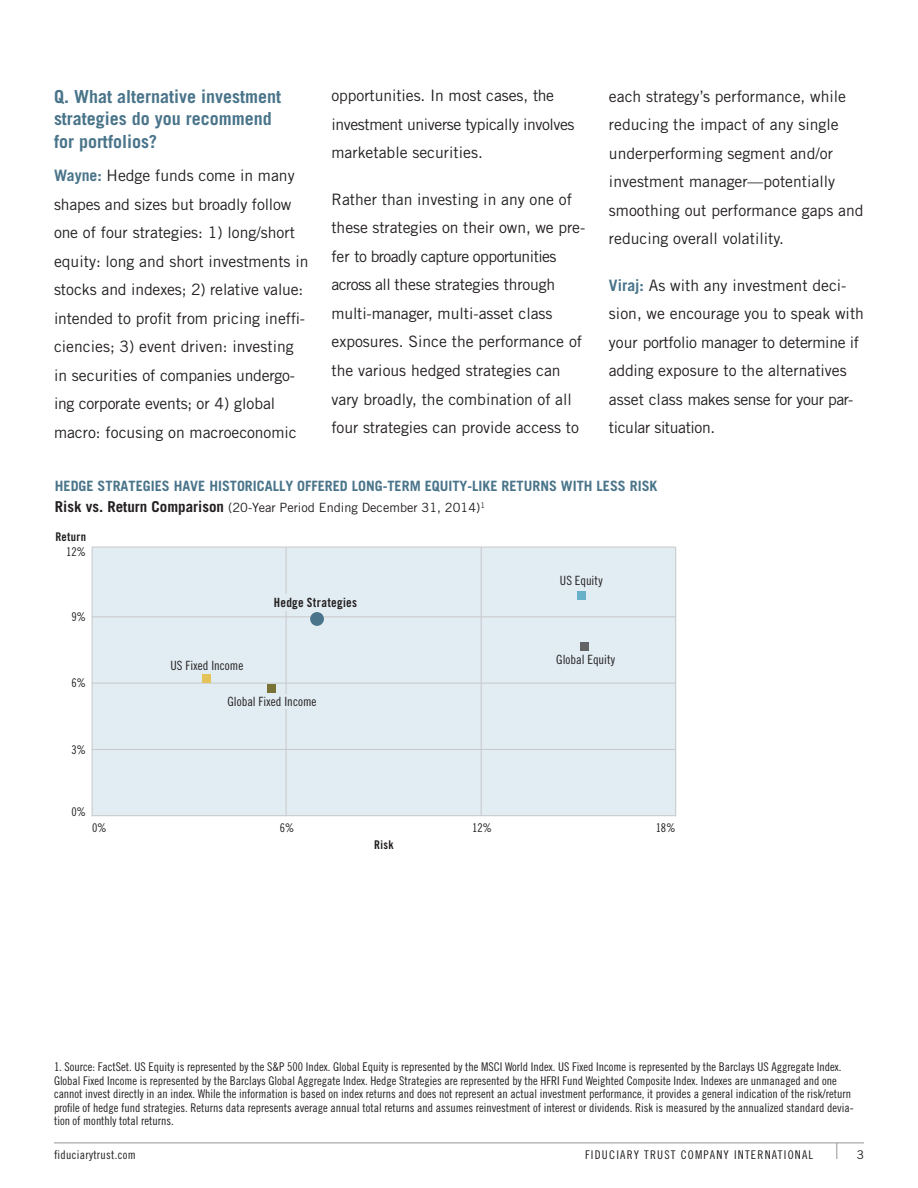
<style>
.page{position:relative;width:918px;height:1188px;background:#fff}
.page>*{position:absolute;margin:0;border:0;box-sizing:border-box;transform-origin:0 0}
.t1{font:700 18px/22.5px "Trade Gothic LT Std";color:#49748a}
.t2{font:15.75px/28.5px "Trade Gothic LT Std";color:#231f20}
.t3{font:700 14.25px "Trade Gothic LT Std";color:#49748a}
.t4{font:12.75px "Trade Gothic LT Std";color:#231f20}
.t5{font:12.75px "Trade Gothic LT Std Cn 18";letter-spacing:.005em;color:#231f20}
.t6{font:12.75px "Trade Gothic LT Std Bd Cn 20";letter-spacing:.025em;color:#231f20}
.t7{font:12px/13.5px "Trade Gothic LT Std Cn 18";color:#231f20}
.t8{font:12px "Trade Gothic LT Std Cn 18";letter-spacing:.1em;color:#231f20}
.t9{font:12px "Trade Gothic LT Std Cn 18";color:#201d1e}
.t10{font:12px "Trade Gothic LT Std Cn 18";letter-spacing:.025em;color:#231f20}
.t11{font:12px "Trade Gothic LT Std Bd Cn 20";letter-spacing:.025em;color:#201d1e}
.t12{font:12px "Trade Gothic LT Std";color:#231f20}
.s1{font-weight:700;color:#49748a}
.s2{font-weight:700;font-size:15px}
</style>
<div class="page">
<svg style="left:836px;top:1144px;width:1px;height:15px"></svg>
<hr style="left:54px;top:1143px;width:810px;height:1px;background:#939598">
<div style="left:92px;top:547px;width:584px;height:269px;background:#e2edf3"></div>
<hr style="left:92px;top:547px;width:1px;height:269px;background:#c7c8ca">
<hr style="left:286px;top:547px;width:1px;height:269px;background:#c7c8ca">
<hr style="left:675px;top:547px;width:1px;height:269px;background:#c7c8ca">
<hr style="left:481px;top:547px;width:1px;height:269px;background:#c7c8ca">
<hr style="left:92px;top:815px;width:584px;height:1px;background:#c7c8ca">
<hr style="left:92px;top:749px;width:584px;height:1px;background:#c7c8ca">
<hr style="left:92px;top:683px;width:584px;height:1px;background:#c7c8ca">
<hr style="left:92px;top:547px;width:584px;height:1px;background:#c7c8ca">
<hr style="left:92px;top:616px;width:584px;height:1px;background:#c7c8ca">
<div style="left:580px;top:642px;width:9px;height:9px;background:#636366"></div>
<div style="left:577px;top:591px;width:9px;height:9px;background:#69b1c9"></div>
<div style="left:202px;top:674px;width:9px;height:9px;background:#e4c458"></div>
<div style="left:281px;top:594px;width:12px;height:16px;background:#e2edf3"></div>
<div style="left:278px;top:695px;width:12px;height:14px;background:#e2edf3"></div>
<div style="left:310px;top:612px;width:14px;height:14px;background:#49748a;border-radius:50%"></div>
<div style="left:267px;top:684px;width:9px;height:9px;background:#787237"></div>
<p class="t1" style="left:54px;top:85px;width:229px">Q. What alternative investment strategies do you recommend for portfolios?</p>
<p class="t2" style="left:54px;top:161px;width:256px"><span class="s1">Wayne:</span> Hedge funds come in many shapes and sizes but broadly follow one of four strategies: 1) long/short equity: long and short investments in stocks and indexes; 2) relative value: intended to profit from pricing ineffi&shy;ciencies; 3) event driven: investing in securities of companies undergo&shy;ing corporate events; or 4) global macro: focusing on macroeconomic</p>
<p class="t2" style="left:331px;top:81px;width:245px">opportunities. In most cases, the investment universe typically involves marketable securities.</p>
<p class="t2" style="left:331px;top:185px;width:255px">Rather than investing in any one of these strategies on their own, we pre&shy;fer to broadly capture opportunities across all these strategies through multi-manager, multi-asset class exposures. Since the performance of the various hedged strategies can vary broadly, the combination of all four strategies can provide access to</p>
<p class="t2" style="left:609px;top:81px;width:256px">each strategy’s performance, while reducing the impact of any single underperforming segment and/or investment manager—potentially smoothing out performance gaps and reducing overall volatility.</p>
<p class="t2" style="left:609px;top:270px;width:257px"><span class="s1">Viraj:</span> As with any investment deci&shy;sion, we encourage you to speak with your portfolio manager to determine if adding exposure to the alternatives asset class makes sense for your par&shy;ticular situation.</p>
<p class="t3" style="left:55px;top:477px;width:604px">HEDGE STRATEGIES HAVE HISTORICALLY OFFERED LONG-TERM EQUITY-LIKE RETURNS WITH LESS RISK</p>
<p class="t4" style="left:55px;top:500px;width:432px"><span class="s2">Risk vs. Return Comparison</span> (20-Year Period Ending December 31, 2014)<sup>1</sup></p>
<p class="t11" style="left:55px;top:530px;width:32px">Return</p>
<p class="t9" style="left:66px;top:544px;width:22px">12%</p>
<p class="t9" style="left:71px;top:610px;width:16px">9%</p>
<p class="t9" style="left:71px;top:676px;width:16px">6%</p>
<p class="t9" style="left:72px;top:742px;width:16px">3%</p>
<p class="t9" style="left:71px;top:805px;width:16px">0%</p>
<p class="t5" style="left:170px;top:658px;width:74px">US Fixed Income</p>
<p class="t6" style="left:274px;top:595px;width:85px">Hedge Strategies</p>
<p class="t5" style="left:227px;top:694px;width:91px">Global Fixed Income</p>
<p class="t5" style="left:560px;top:573px;width:44px">US Equity</p>
<p class="t5" style="left:556px;top:652px;width:60px">Global Equity</p>
<p class="t9" style="left:92px;top:821px;width:16px">0%</p>
<p class="t9" style="left:280px;top:821px;width:16px">6%</p>
<p class="t9" style="left:472px;top:821px;width:22px">12%</p>
<p class="t9" style="left:656px;top:821px;width:21px">18%</p>
<p class="t11" style="left:374px;top:838px;width:21px">Risk</p>
<p class="t7" style="left:54px;top:1060px;width:801px">1. Source: FactSet. US Equity is represented by the S&amp;P 500 Index. Global Equity is represented by the MSCI World Index. US Fixed Income is represented by the Barclays US Aggregate Index.<br>Global Fixed Income is represented by the Barclays Global Aggregate Index. Hedge Strategies are represented by the HFRI Fund Weighted Composite Index. Indexes are unmanaged and one cannot invest directly in an index. While the information is based on index returns and does not represent an actual investment performance, it provides a general indication of the risk/return profile of hedge fund strategies. Returns data represents average annual total returns and assumes reinvestment of interest or dividends. Risk is measured by the annualized standard devia&shy;tion of monthly total returns.</p>
<p class="t10" style="left:54px;top:1148px;width:83px">fiduciarytrust.com</p>
<p class="t8" style="left:585px;top:1148px;width:230px">FIDUCIARY TRUST COMPANY INTERNATIONAL</p>
<p class="t12" style="left:857px;top:1148px;width:9px">3</p>
</div>
